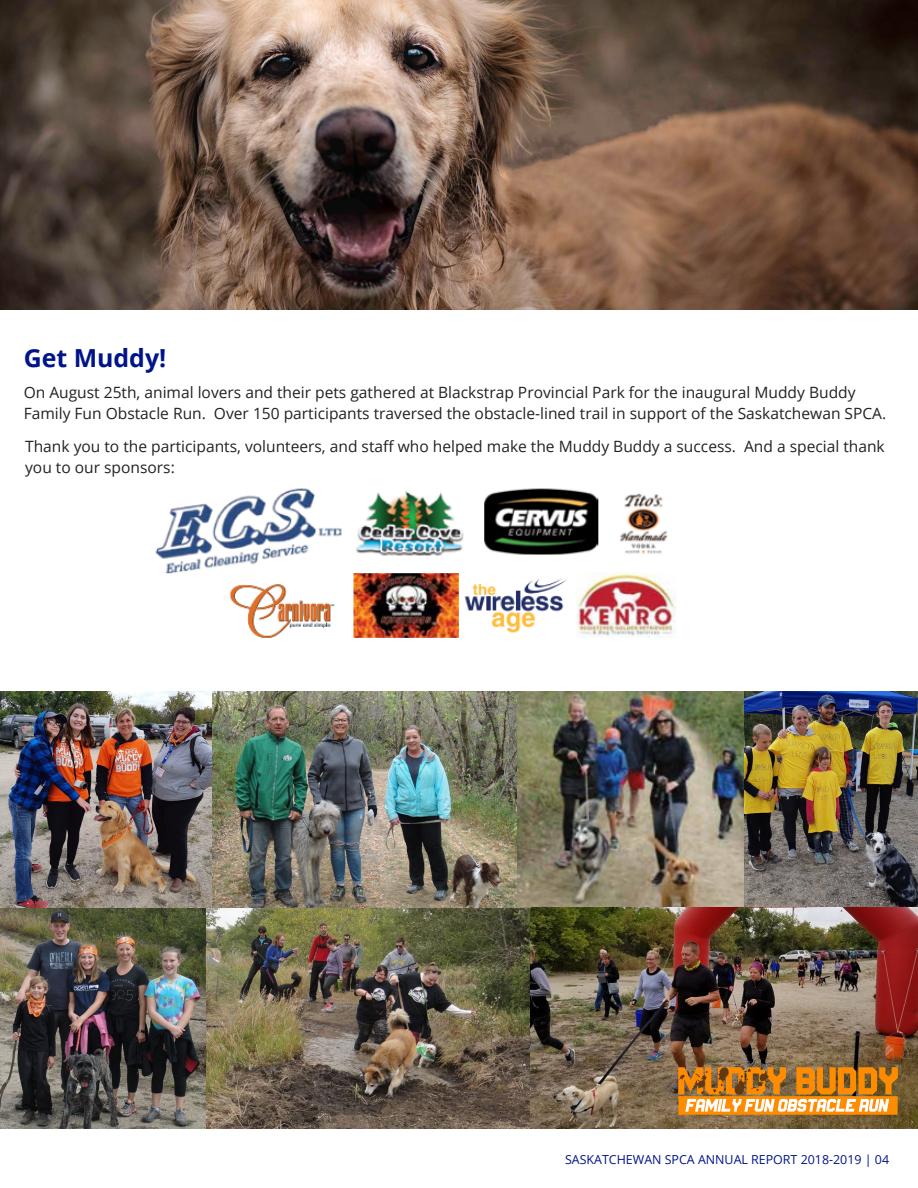
<style>
.page{position:relative;width:918px;height:1188px;background:#fff}
.page>*{position:absolute;margin:0;border:0;box-sizing:border-box;transform-origin:0 0}
.t1{font:700 24.9px "Open Sans";color:#001489}
.t2{font:15.6px/21.3px "Open Sans";color:#222}
.t3{font:12.45px "Open Sans";color:#001489}
</style>
<div class="page">
<img style="left:529px;top:906px;width:389px;height:223px">
<img style="left:0;top:908px;width:206px;height:221px">
<img style="left:206px;top:907px;width:323px;height:222px">
<img style="left:0;top:692px;width:216px;height:216px">
<img style="left:744px;top:691px;width:174px;height:215px">
<img style="left:212px;top:691px;width:319px;height:216px">
<img style="left:518px;top:691px;width:226px;height:215px">
<img style="left:155px;top:488px;width:521px;height:150px">
<img style="left:679px;top:1068px;width:218px;height:47px">
<img style="left:0;top:0;width:918px;height:310px">
<h1 class="t1" style="left:24px;top:340px;width:144px">Get Muddy!</h1>
<p class="t2" style="left:24px;top:381px;width:864px">On August 25th, animal lovers and their pets gathered at Blackstrap Provincial Park for the inaugural Muddy Buddy<br>Family Fun Obstacle Run. Over 150 participants traversed the obstacle-lined trail in support of the Saskatchewan SPCA.</p>
<p class="t2" style="left:25px;top:435px;width:861px">Thank you to the participants, volunteers, and staff who helped make the Muddy Buddy a success. And a special thank you to our sponsors:</p>
<p class="t3" style="left:565px;top:1151px;width:326px">SASKATCHEWAN SPCA ANNUAL REPORT 2018-2019 | 04</p>
</div>
